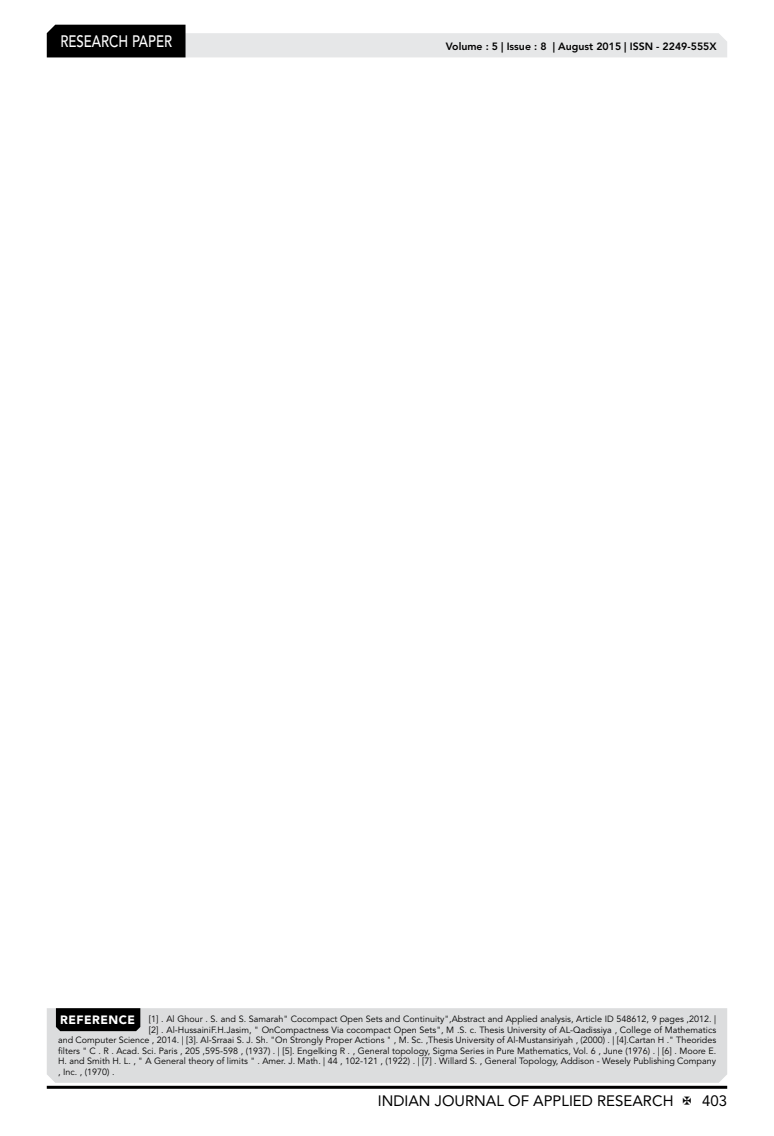
<style>
.page{position:relative;width:774px;height:1136px;background:#fff}
.page>*{position:absolute;margin:0;border:0;box-sizing:border-box;transform-origin:0 0}
.t1{font:500 16.5px "Avenir LT Std";color:#fff;scale:.8 1}
.t2{font:15px "Avenir LT Std";color:#000}
.t3{font:800 10.5px "Avenir LT Std";color:#000}
.t4{font:9px "Avenir LT Std";color:#000}
.s1{font-weight:900;font-size:12px;color:#fff}
</style>
<div class="page">
<hr style="left:47px;top:1085px;width:680px;height:3px;background:#000">
<svg style="left:47px;top:25px;width:680px;height:32px"></svg>
<div style="left:47px;top:1008px;width:680px;height:74px;background:#dcddde"></div>
<div style="left:56px;top:1008px;width:84px;height:23px;background:#000"></div>
<h1 class="t1" style="left:60px;top:32px;width:139px">RESEARCH PAPER</h1>
<p class="t3" style="left:446px;top:41px;width:272px">Volume : 5 | Issue : 8 | August 2015 | ISSN - 2249-555X</p>
<p class="t4" style="left:60px;top:1013px;width:657px"><span class="s1">REFERENCE</span> [1] . Al Ghour . S. and S. Samarah" Cocompact Open Sets and Continuity",Abstract and Applied analysis, Article ID 548612, 9 pages ,2012. |</p>
<p class="t4" style="left:149px;top:1024px;width:569px">[2] . Al-HussainiF.H.Jasim, " OnCompactness Via cocompact Open Sets", M .S. c. Thesis University of AL-Qadissiya , College of Mathematics</p>
<p class="t4" style="left:58px;top:1034px;width:660px">and Computer Science , 2014. | [3]. Al-Srraai S. J. Sh. "On Strongly Proper Actions " , M. Sc. ,Thesis University of Al-Mustansiriyah , (2000) . | [4].Cartan H ." Theorides</p>
<p class="t4" style="left:58px;top:1045px;width:660px">filters " C . R . Acad. Sci. Paris , 205 ,595-598 , (1937) . | [5]. Engelking R . , General topology, Sigma Series in Pure Mathematics, Vol. 6 , June (1976) . | [6] . Moore E.</p>
<p class="t4" style="left:58px;top:1055px;width:659px">H. and Smith H. L. , " A General theory of limits " . Amer. J. Math. | 44 , 102-121 , (1922) . | [7] . Willard S. , General Topology, Addison - Wesely Publishing Company</p>
<p class="t4" style="left:58px;top:1066px;width:58px">, Inc. , (1970) .</p>
<h2 class="t2" style="left:378px;top:1091px;width:297px">INDIAN JOURNAL OF APPLIED RESEARCH</h2>
<h2 class="t2" style="left:702px;top:1091px;width:27px">403</h2>
</div>
